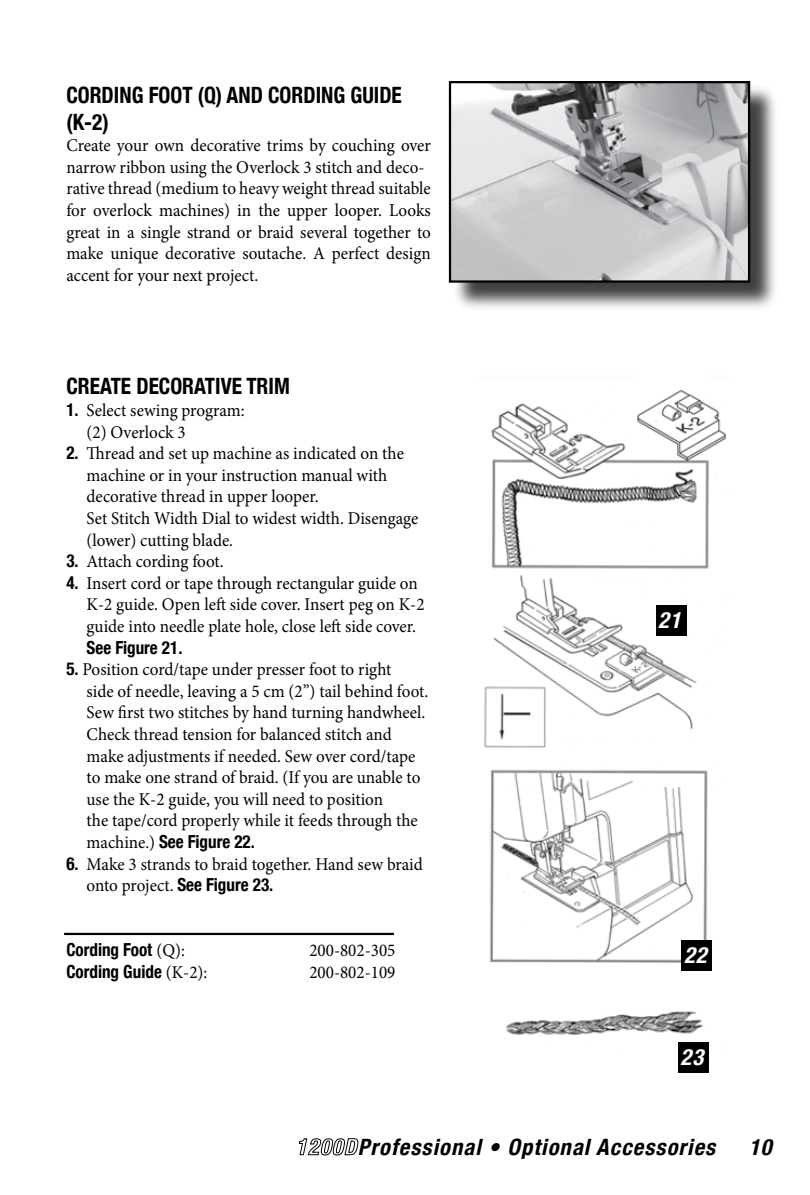
<style>
.page{position:relative;width:810px;height:1195px;background:#fff}
.page>*{position:absolute;margin:0;border:0;box-sizing:border-box;transform-origin:0 0}
.t1{font:700 condensed 22.5px/27px "Helvetica Neue";color:#000;scale:.95 1}
.t2{font:italic 700 condensed 22.5px "Helvetica Neue";color:#000}
.t3{font:italic 700 condensed 22.5px "Helvetica Neue";color:#fff}
.t4{font:18px/21.6px "Minion Pro";color:#000;scale:.95 1}
.t5{font:700 condensed 18px "Helvetica Neue";color:#000;scale:.95 1}
.s1{font-family:"Helvetica Neue";font-weight:700;font-stretch:condensed}
.s2{font-family:"Minion Pro";font-weight:400;font-stretch:normal}
</style>
<div class="page">
<svg style="left:299px;top:1138px;width:60px;height:17px"></svg>
<div style="left:451px;top:83px;width:330px;height:230px;background:#000;opacity:.75"></div>
<img style="left:452px;top:84px;width:295px;height:196px">
<div style="left:449px;top:81px;width:301px;height:202px;border:2px solid #000"></div>
<hr style="left:64px;top:933px;width:330px;height:2px;background:#000">
<img style="left:484px;top:390px;width:242px;height:646px">
<div style="left:656px;top:605px;width:30px;height:31px;background:#000"></div>
<div style="left:682px;top:940px;width:30px;height:31px;background:#000"></div>
<div style="left:678px;top:1042px;width:31px;height:30px;background:#000"></div>
<p class="t1" style="left:66px;top:81px;width:355px">CORDING FOOT (Q) AND CORDING GUIDE (K-2)</p>
<p class="t4" style="left:66px;top:135px;width:385px">Create your own decorative trims by couching over narrow ribbon using the Overlock 3 stitch and deco&shy;rative thread (medium to heavy weight thread suitable for overlock machines) in the upper looper. Looks great in a single strand or braid several together to make unique decorative soutache. A perfect design accent for your next project.</p>
<p class="t1" style="left:66px;top:372px;width:237px">CREATE DECORATIVE TRIM</p>
<p class="t4" style="left:87px;top:399px;width:168px;text-indent:-20px"><span class="s1">1.</span> Select sewing program: (2) Overlock 3</p>
<p class="t4" style="left:87px;top:443px;width:351px;text-indent:-20px"><span class="s1">2.</span> Thread and set up machine as indicated on the machine or in your instruction manual with decorative thread in upper looper.<br>Set Stitch Width Dial to widest width. Disengage (lower) cutting blade.</p>
<p class="t4" style="left:66px;top:551px;width:167px"><span class="s1">3.</span> Attach cording foot.</p>
<p class="t4" style="left:87px;top:572px;width:357px;text-indent:-20px"><span class="s1">4.</span> Insert cord or tape through rectangular guide on<br>K-2 guide. Open left side cover. Insert peg on K-2 guide into needle plate hole, close left side cover.</p>
<p class="t5" style="left:87px;top:636px;width:102px">See Figure 21.</p>
<p class="t4" style="left:87px;top:659px;width:361px;text-indent:-20px"><span class="s1">5.</span> Position cord/tape under presser foot to right<br>side of needle, leaving a 5 cm (2”) tail behind foot.<br>Sew first two stitches by hand turning handwheel.<br>Check thread tension for balanced stitch and make adjustments if needed. Sew over cord/tape to make one strand of braid. (If you are unable to use the K-2 guide, you will need to position<br>the tape/cord properly while it feeds through the</p>
<p class="t5" style="left:87px;top:831px;width:179px"><span class="s2">machine.)</span> See Figure 22.</p>
<p class="t4" style="left:87px;top:853px;width:355px;text-indent:-20px"><span class="s1">6.</span> Make 3 strands to braid together. Hand sew braid onto project. <span class="s1">See Figure 23.</span></p>
<p class="t5" style="left:66px;top:939px;width:126px">Cording Foot <span class="s2">(Q):</span></p>
<p class="t4" style="left:309px;top:939px;width:92px">200-802-305</p>
<p class="t5" style="left:66px;top:960px;width:150px">Cording Guide <span class="s2">(K-2):</span></p>
<p class="t4" style="left:309px;top:961px;width:92px">200-802-109</p>
<p class="t3" style="left:658px;top:606px;width:30px">21</p>
<p class="t3" style="left:684px;top:942px;width:30px">22</p>
<p class="t3" style="left:681px;top:1043px;width:30px">23</p>
<p class="t2" style="left:358px;top:1133px;width:421px">Professional • OptionalAccessories 10</p>
</div>
